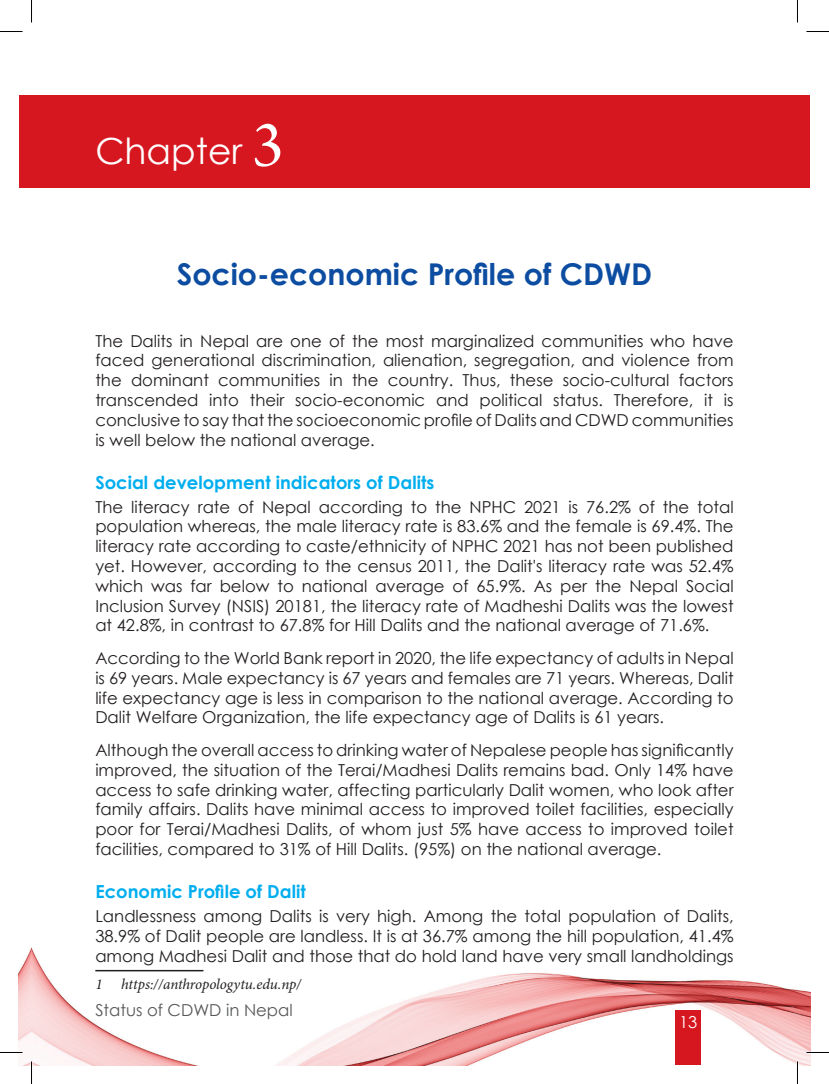
<style>
.page{position:relative;width:829px;height:1084px;background:#fff}
.page>*{position:absolute;margin:0;border:0;box-sizing:border-box;transform-origin:0 0}
.chapter{font:36px "Century Gothic";color:#fff}
.chapter-2{font:700 30px "Century Gothic";color:#0d4da1}
.sub_head{font:700 18px "Century Gothic";color:#00aeef}
.body_text{font:16.5px/19.8px "Century Gothic";color:#231f20;text-align:justify}
.t1{font:16.5px "Century Gothic";color:#57585a}
.t2{font:16.5px "Century Gothic";color:#fff}
.t3{font:italic 15px "Minion Pro";letter-spacing:-.01em;color:#231f20}
.s1{font-family:"Arno Pro";font-size:66px}
</style>
<div class="page">
<img style="left:19px;top:947px;width:791px;height:118px">
<div style="left:675px;top:1010px;width:25px;height:55px;background:#d7171f"></div>
<div style="left:19px;top:95px;width:13px;height:93px;background:#d7171f"></div>
<div style="left:32px;top:95px;width:778px;height:93px;background:#d7171f"></div>
<hr style="left:95px;top:969px;width:108px;height:2px;background:#231f20">
<hr style="left:0;top:1051px;width:22px;height:2px;background:#fff">
<hr style="left:806px;top:1051px;width:22px;height:2px;background:#fff">
<hr style="left:796px;top:1061px;width:2px;height:22px;background:#fff">
<svg style="left:0;top:31px;width:22px;height:1px"></svg>
<svg style="left:806px;top:31px;width:22px;height:1px"></svg>
<svg style="left:0;top:1052px;width:22px;height:1px"></svg>
<svg style="left:806px;top:1052px;width:22px;height:1px"></svg>
<svg style="left:31px;top:0;width:1px;height:23px"></svg>
<svg style="left:31px;top:1061px;width:1px;height:22px"></svg>
<svg style="left:797px;top:0;width:1px;height:23px"></svg>
<svg style="left:797px;top:1061px;width:1px;height:22px"></svg>
<p class="chapter" style="left:95px;top:126px;width:190px">Chapter <span class="s1">3</span></p>
<p class="chapter-2" style="left:177px;top:251px;width:477px">Socio-economic Profile of CDWD</p>
<p class="body_text" style="left:95px;top:330px;width:639px">The Dalits in Nepal are one of the most marginalized communities who have faced generational discrimination, alienation, segregation, and violence from the dominant communities in the country. Thus, these socio-cultural factors transcended into their socio-economic and political status. Therefore, it is conclusive to say that the socioeconomic profile of Dalits and CDWD communities is well below the national average.</p>
<p class="sub_head" style="left:95px;top:468px;width:340px">Social development indicators of Dalits</p>
<p class="body_text" style="left:95px;top:496px;width:639px">The literacy rate of Nepal according to the NPHC 2021 is 76.2% of the total population whereas, the male literacy rate is 83.6% and the female is 69.4%. The literacy rate according to caste/ethnicity of NPHC 2021 has not been published yet. However, according to the census 2011, the Dalit's literacy rate was 52.4% which was far below to national average of 65.9%. As per the Nepal Social Inclusion Survey (NSIS) 20181, the literacy rate of Madheshi Dalits was the lowest at 42.8%, in contrast to 67.8% for Hill Dalits and the national average of 71.6%.</p>
<p class="body_text" style="left:95px;top:648px;width:639px">According to the World Bank report in 2020, the life expectancy of adults in Nepal is 69 years. Male expectancy is 67 years and females are 71 years. Whereas, Dalit life expectancy age is less in comparison to the national average. According to Dalit Welfare Organization, the life expectancy age of Dalits is 61 years.</p>
<p class="body_text" style="left:95px;top:740px;width:639px">Although the overall access to drinking water of Nepalese people has significantly improved, the situation of the Terai/Madhesi Dalits remains bad. Only 14% have access to safe drinking water, affecting particularly Dalit women, who look after family affairs. Dalits have minimal access to improved toilet facilities, especially poor for Terai/Madhesi Dalits, of whom just 5% have access to improved toilet facilities, compared to 31% of Hill Dalits. (95%) on the national average.</p>
<p class="sub_head" style="left:95px;top:877px;width:212px">Economic Profile of Dalit</p>
<p class="body_text" style="left:95px;top:905px;width:639px">Landlessness among Dalits is very high. Among the total population of Dalits, 38.9% of Dalit people are landless. It is at 36.7% among the hill population, 41.4% among Madhesi Dalit and those that do hold land have very small landholdings</p>
<p class="t3" style="left:95px;top:973px;width:9px">1</p>
<p class="t3" style="left:121px;top:973px;width:181px">https://anthropologytu.edu.np/</p>
<p class="t1" style="left:95px;top:998px;width:199px">Status of CDWD in Nepal</p>
<p class="t2" style="left:679px;top:1010px;width:20px">13</p>
</div>
